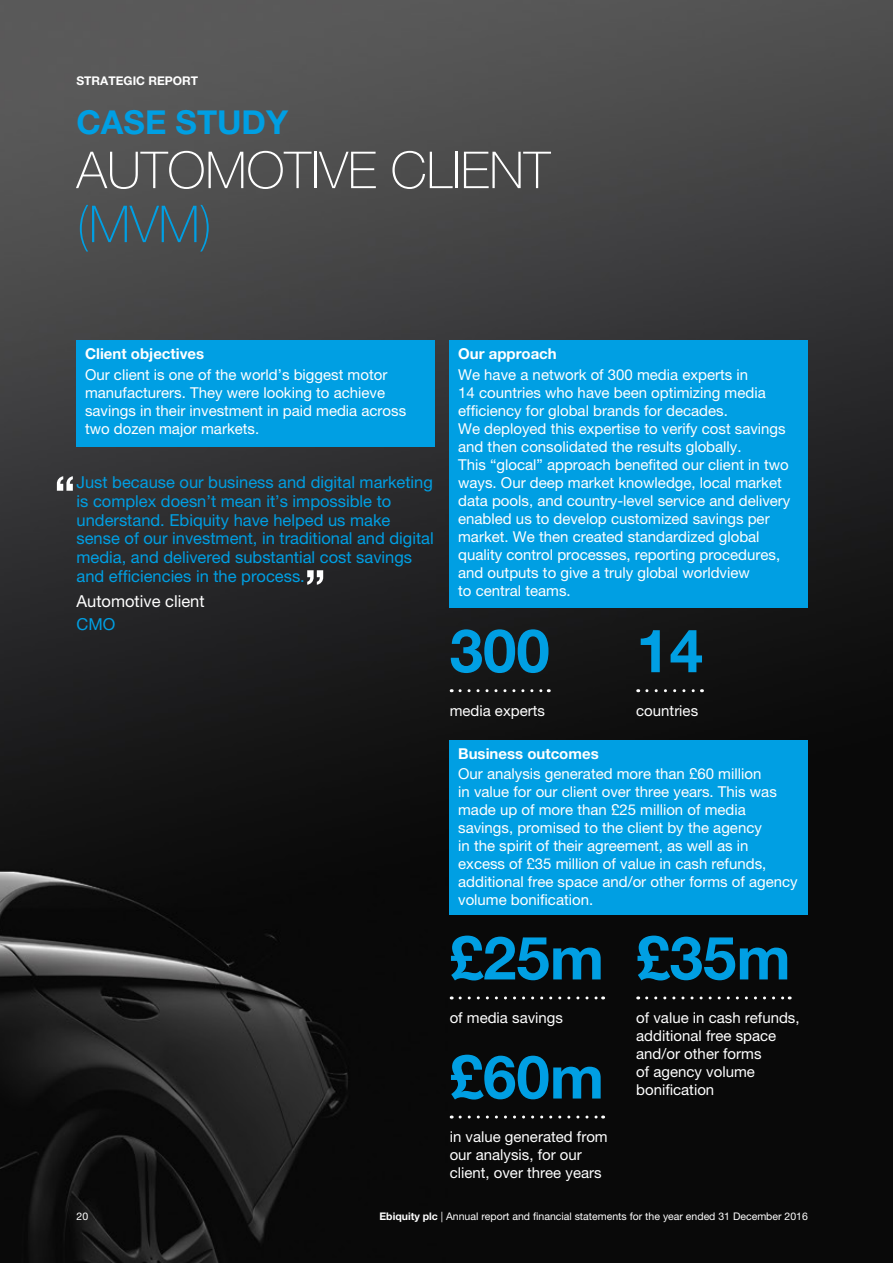
<style>
.page{position:relative;width:893px;height:1263px;background:#fff}
.page>*{position:absolute;margin:0;border:0;box-sizing:border-box;transform-origin:0 0}
.t1{font:700 60px "Helvetica Neue LT Pro";color:#009fe3}
.t2{font:100 51px "Helvetica Neue LT Pro";color:#fff}
.t3{font:100 51px "Helvetica Neue LT Pro";color:#009fe3}
.t4{font:700 33px "Helvetica Neue LT Pro";color:#009fe3}
.t5{font:16.5px/18.8px "Helvetica Neue LT Pro";color:#009fe3}
.t6{font:16.5px "Helvetica Neue LT Pro";color:#fff}
.t7{font:15px/18px "Helvetica Neue LT Pro";color:#fff}
.t8{font:700 15px "Helvetica Neue LT Pro";color:#fff}
.t9{font:700 12px "Helvetica Neue LT Pro";color:#fff}
.t10{font:10.5px "Helvetica Neue LT Pro";color:#fff}
.s1{font-weight:700}
</style>
<div class="page">
<img style="left:0;top:0;width:893px;height:1263px">
<div style="left:77px;top:340px;width:358px;height:106px;background:#009fe3"></div>
<svg style="left:460px;top:689px;width:89px;height:3px"></svg>
<svg style="left:460px;top:996px;width:144px;height:3px"></svg>
<svg style="left:460px;top:1115px;width:144px;height:3px"></svg>
<svg style="left:647px;top:689px;width:55px;height:3px"></svg>
<svg style="left:647px;top:996px;width:143px;height:3px"></svg>
<div style="left:450px;top:340px;width:358px;height:268px;background:#009fe3"></div>
<div style="left:450px;top:740px;width:358px;height:174px;background:#009fe3"></div>
<svg style="left:57px;top:476px;width:16px;height:15px"></svg>
<svg style="left:307px;top:570px;width:16px;height:15px"></svg>
<p class="t9" style="left:77px;top:73px;width:123px">STRATEGIC REPORT</p>
<h3 class="t4" style="left:77px;top:102px;width:213px">CASE STUDY</h3>
<h2 class="t2" style="left:77px;top:141px;width:475px">AUTOMOTIVE CLIENT</h2>
<h2 class="t3" style="left:77px;top:195px;width:137px">(MVM)</h2>
<p class="t8" style="left:85px;top:345px;width:121px">Client objectives</p>
<p class="t7" style="left:85px;top:365px;width:323px">Our client is one of the world’s biggest motor manufacturers. They were looking to achieve savings in their investment in paid media across two dozen major markets.</p>
<p class="t5" style="left:77px;top:473px;width:359px">Just because our business and digital marketing is complex doesn’t mean it’s impossible to understand. Ebiquity have helped us make sense of our investment, in traditional and digital media, and delivered substantial cost savings and efficiencies in the process.</p>
<p class="t6" style="left:77px;top:591px;width:130px">Automotive client</p>
<p class="t5" style="left:77px;top:614px;width:40px">CMO</p>
<p class="t8" style="left:458px;top:345px;width:100px">Our approach</p>
<p class="t7" style="left:458px;top:365px;width:334px">We have a network of 300 media experts in<br>14 countries who have been optimizing media efficiency for global brands for decades.<br>We deployed this expertise to verify cost savings and then consolidated the results globally.<br>This “glocal” approach benefited our client in two ways. Our deep market knowledge, local market data pools, and country‑level service and delivery enabled us to develop customized savings per market. We then created standardized global quality control processes, reporting procedures, and outputs to give a truly global worldview<br>to central teams.</p>
<h1 class="t1" style="left:450px;top:614px;width:102px">300</h1>
<p class="t7" style="left:450px;top:701px;width:97px">media experts</p>
<h1 class="t1" style="left:636px;top:614px;width:68px">14</h1>
<p class="t7" style="left:636px;top:701px;width:63px">countries</p>
<p class="t8" style="left:458px;top:744px;width:142px">Business outcomes</p>
<p class="t7" style="left:458px;top:765px;width:341px">Our analysis generated more than £60 million<br>in value for our client over three years. This was made up of more than £25 million of media savings, promised to the client by the agency<br>in the spirit of their agreement, as well as in excess of £35 million of value in cash refunds, additional free space and/or other forms of agency volume bonification.</p>
<h1 class="t1" style="left:450px;top:921px;width:156px">£25m</h1>
<p class="t7" style="left:450px;top:1008px;width:115px">of media savings</p>
<h1 class="t1" style="left:450px;top:1040px;width:156px">£60m</h1>
<p class="t7" style="left:450px;top:1127px;width:160px">in value generated from our analysis, for our client, over three years</p>
<h1 class="t1" style="left:636px;top:921px;width:156px">£35m</h1>
<p class="t7" style="left:636px;top:1008px;width:165px">of value in cash refunds, additional free space and/or other forms<br>of agency volume bonification</p>
<p class="t10" style="left:77px;top:1210px;width:13px">20</p>
<p class="t10" style="left:379px;top:1210px;width:430px"><span class="s1">Ebiquity plc</span> | Annual report and financial statements for the year ended 31 December 2016</p>
</div>
